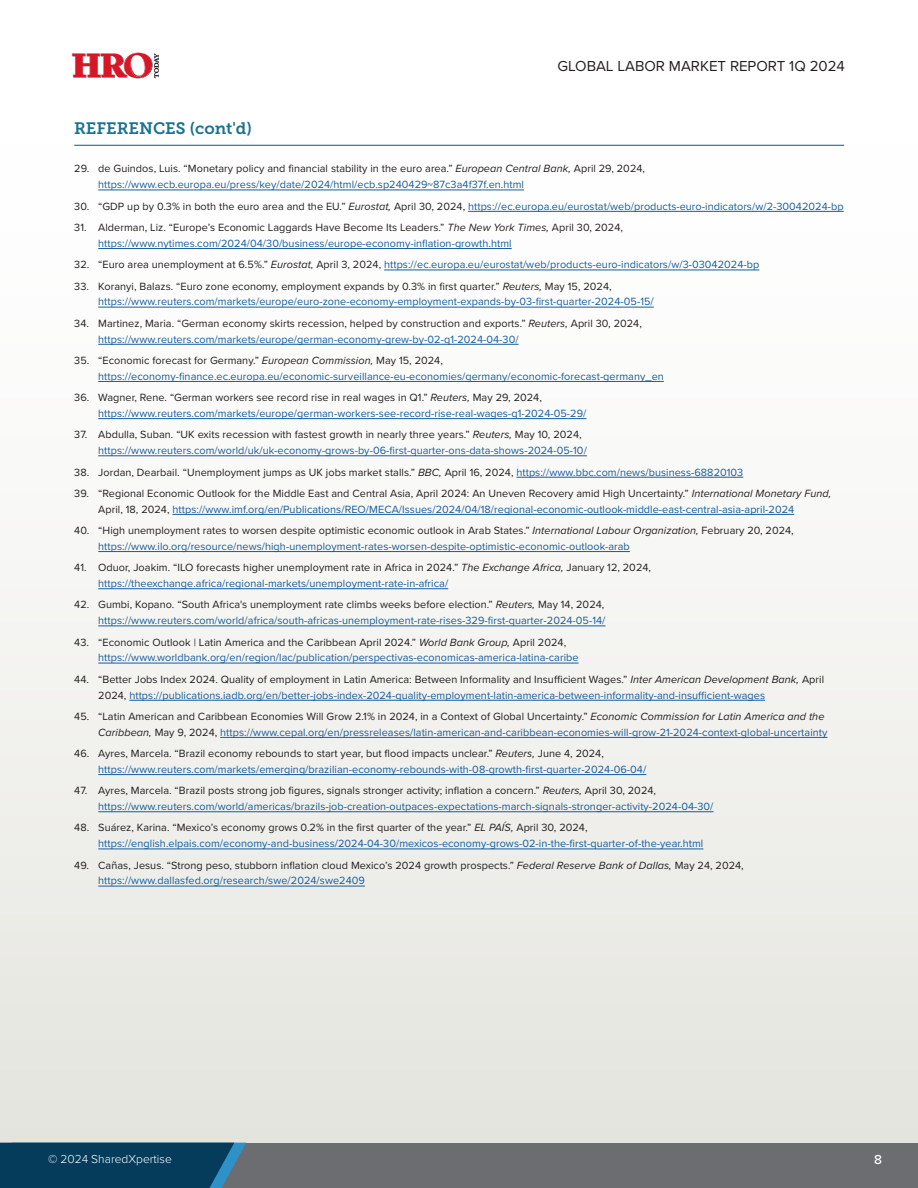
<style>
.page{position:relative;width:918px;height:1188px;background:#fff}
.page>*{position:absolute;margin:0;border:0;box-sizing:border-box;transform-origin:0 0}
.SUBHEADS{font:16.5px "Museo Slab 700";color:#1c7290}
.t1{font:15px "Proxima Nova";color:#231f20}
.t2{font:500 13.5px "Proxima Nova";color:#fff}
.t3{font:300 12px "Proxima Nova";color:#fff}
.FOOT_NOTES{font:10.8px/15.8px "Proxima Nova";letter-spacing:.005em;color:#175d9e}
.FOOT_NOTES-2{font:10.8px/15.8px "Proxima Nova";letter-spacing:.005em;color:#231f20}
.s1{font-style:italic}
.s2{color:#175d9e}
.s3{color:#231f20}
.s4{font-style:italic;color:#231f20}
</style>
<div class="page">
<div style="left:0;top:110px;width:918px;height:1078px;background:linear-gradient(to bottom,#fff,#e4e4de)"></div>
<div style="left:0;top:1143px;width:918px;height:45px;background:#6c6d70"></div>
<svg style="left:0;top:1143px;width:246px;height:45px;background:#0b4262"></svg>
<svg style="left:72px;top:53px;width:87px;height:25px"></svg>
<hr style="left:74px;top:145px;width:770px;height:1px;background:#01598f">
<hr style="left:98px;top:190px;width:426px;height:1px;background:#175d9e">
<hr style="left:468px;top:211px;width:376px;height:1px;background:#175d9e">
<hr style="left:98px;top:248px;width:414px;height:1px;background:#175d9e">
<hr style="left:384px;top:270px;width:375px;height:1px;background:#175d9e">
<hr style="left:98px;top:307px;width:556px;height:1px;background:#175d9e">
<hr style="left:98px;top:344px;width:421px;height:1px;background:#175d9e">
<hr style="left:98px;top:381px;width:566px;height:1px;background:#175d9e">
<hr style="left:98px;top:418px;width:488px;height:1px;background:#175d9e">
<hr style="left:98px;top:456px;width:489px;height:1px;background:#175d9e">
<hr style="left:516px;top:477px;width:227px;height:1px;background:#175d9e">
<hr style="left:172px;top:514px;width:622px;height:1px;background:#175d9e">
<hr style="left:98px;top:551px;width:532px;height:1px;background:#175d9e">
<hr style="left:98px;top:588px;width:350px;height:1px;background:#175d9e">
<hr style="left:98px;top:626px;width:508px;height:1px;background:#175d9e">
<hr style="left:98px;top:663px;width:481px;height:1px;background:#175d9e">
<hr style="left:129px;top:700px;width:636px;height:1px;background:#175d9e">
<hr style="left:220px;top:737px;width:607px;height:1px;background:#175d9e">
<hr style="left:98px;top:774px;width:548px;height:1px;background:#175d9e">
<hr style="left:98px;top:811px;width:616px;height:1px;background:#175d9e">
<hr style="left:98px;top:849px;width:605px;height:1px;background:#175d9e">
<hr style="left:98px;top:886px;width:267px;height:1px;background:#175d9e">
<h2 class="t1" style="left:557px;top:55px;width:289px">GLOBAL LABOR MARKET REPORT 1Q 2024</h2>
<p class="SUBHEADS" style="left:74px;top:119px;width:179px">REFERENCES (cont'd)</p>
<p class="FOOT_NOTES-2" style="left:98px;top:161px;width:548px;text-indent:-24px">29. de Guindos, Luis. “Monetary policy and financial stability in the euro area.” <span class="s1">European Central Bank,</span> April 29, 2024, <span class="s2">https://www.ecb.europa.eu/press/key/date/2024/html/ecb.sp240429~87c3a4f37f.en.html</span></p>
<p class="FOOT_NOTES" style="left:74px;top:198px;width:771px"><span class="s3">30. “GDP up by 0.3% in both the euro area and the EU.”</span> <span class="s4">Eurostat,</span> <span class="s3">April 30, 2024,</span> https://ec.europa.eu/eurostat/web/products-euro-indicators/w/2-30042024-bp</p>
<p class="FOOT_NOTES" style="left:98px;top:219px;width:526px;text-indent:-24px"><span class="s3">31. Alderman, Liz. “Europe’s Economic Laggards Have Become Its Leaders.”</span> <span class="s4">The New York Times,</span> <span class="s3">April 30, 2024, </span>https://www.nytimes.com/2024/04/30/business/europe-economy-inflation-growth.html</p>
<p class="FOOT_NOTES" style="left:74px;top:256px;width:687px"><span class="s3">32. “Euro area unemployment at 6.5%.”</span> <span class="s4">Eurostat,</span> <span class="s3">April 3, 2024,</span> https://ec.europa.eu/eurostat/web/products-euro-indicators/w/3-03042024-bp</p>
<p class="FOOT_NOTES" style="left:98px;top:278px;width:557px;text-indent:-24px"><span class="s3">33. Koranyi, Balazs. “Euro zone economy, employment expands by 0.3% in first quarter.”</span> <span class="s4">Reuters,</span> <span class="s3">May 15, 2024, </span>https://www.reuters.com/markets/europe/euro-zone-economy-employment-expands-by-03-first-quarter-2024-05-15/</p>
<p class="FOOT_NOTES-2" style="left:98px;top:315px;width:545px;text-indent:-24px">34. Martinez, Maria. “German economy skirts recession, helped by construction and exports.” <span class="s1">Reuters,</span> April 30, 2024, <span class="s2">https://www.reuters.com/markets/europe/german-economy-grew-by-02-q1-2024-04-30/</span></p>
<p class="FOOT_NOTES" style="left:98px;top:352px;width:567px;text-indent:-24px"><span class="s3">35. “Economic forecast for Germany.”</span> <span class="s4">European Commission,</span> <span class="s3">May 15, 2024, </span>https://economy-finance.ec.europa.eu/economic-surveillance-eu-economies/germany/economic-forecast-germany_en</p>
<p class="FOOT_NOTES" style="left:98px;top:389px;width:490px;text-indent:-24px"><span class="s3">36. Wagner, Rene. “German workers see record rise in real wages in Q1.”</span> <span class="s4">Reuters,</span> <span class="s3">May 29, 2024, </span>https://www.reuters.com/markets/europe/german-workers-see-record-rise-real-wages-q1-2024-05-29/</p>
<p class="FOOT_NOTES" style="left:98px;top:426px;width:490px;text-indent:-24px"><span class="s3">37. Abdulla, Suban. “UK exits recession with fastest growth in nearly three years.”</span> <span class="s4">Reuters,</span> <span class="s3">May 10, 2024, </span>https://www.reuters.com/world/uk/uk-economy-grows-by-06-first-quarter-ons-data-shows-2024-05-10/</p>
<p class="FOOT_NOTES-2" style="left:74px;top:464px;width:671px">38. Jordan, Dearbail. “Unemployment jumps as UK jobs market stalls.” <span class="s1">BBC,</span> April 16, 2024, <span class="s2">https://www.bbc.com/news/business-68820103</span></p>
<p class="FOOT_NOTES" style="left:98px;top:485px;width:735px;text-indent:-24px"><span class="s3">39. “Regional Economic Outlook for the Middle East and Central Asia, April 2024: An Uneven Recovery amid High Uncertainty.”</span> <span class="s4">International Monetary Fund,<br></span><span class="s3">April, 18, 2024,</span> https://www.imf.org/en/Publications/REO/MECA/Issues/2024/04/18/regional-economic-outlook-middle-east-central-asia-april-2024</p>
<p class="FOOT_NOTES" style="left:98px;top:522px;width:697px;text-indent:-24px"><span class="s3">40. “High unemployment rates to worsen despite optimistic economic outlook in Arab States.”</span> <span class="s4">International Labour Organization,</span> <span class="s3">February 20, 2024, </span>https://www.ilo.org/resource/news/high-unemployment-rates-worsen-despite-optimistic-economic-outlook-arab</p>
<p class="FOOT_NOTES-2" style="left:98px;top:559px;width:554px;text-indent:-24px">41. Oduor, Joakim. “ILO forecasts higher unemployment rate in Africa in 2024.” <span class="s1">The Exchange Africa,</span> January 12, 2024, <span class="s2">https://theexchange.africa/regional-markets/unemployment-rate-in-africa/</span></p>
<p class="FOOT_NOTES" style="left:74px;top:596px;width:533px;text-align:right"><span class="s3">42. Gumbi, Kopano. “South Africa's unemployment rate climbs weeks before election.”</span> <span class="s4">Reuters,</span> <span class="s3">May 14, 2024, </span>https://www.reuters.com/world/africa/south-africas-unemployment-rate-rises-329-first-quarter-2024-05-14/</p>
<p class="FOOT_NOTES" style="left:98px;top:634px;width:482px;text-indent:-24px"><span class="s3">43. “Economic Outlook | Latin America and the Caribbean April 2024.”</span> <span class="s4">World Bank Group,</span> <span class="s3">April 2024, </span>https://www.worldbank.org/en/region/lac/publication/perspectivas-economicas-america-latina-caribe</p>
<p class="FOOT_NOTES" style="left:98px;top:671px;width:727px;text-indent:-24px"><span class="s3">44. “Better Jobs Index 2024. Quality of employment in Latin America: Between Informality and Insufficient Wages.”</span> <span class="s4">Inter American Development Bank,</span> <span class="s3">April<br>2024,</span> https://publications.iadb.org/en/better-jobs-index-2024-quality-employment-latin-america-between-informality-and-insufficient-wages</p>
<p class="FOOT_NOTES" style="left:74px;top:708px;width:755px;text-align:right"><span class="s3">45. “Latin American and Caribbean Economies Will Grow 2.1% in 2024, in a Context of Global Uncertainty.”</span> <span class="s4">Economic Commission for Latin America and the<br>Caribbean,</span> <span class="s3">May 9, 2024,</span> https://www.cepal.org/en/pressreleases/latin-american-and-caribbean-economies-will-grow-21-2024-context-global-uncertainty</p>
<p class="FOOT_NOTES" style="left:98px;top:745px;width:550px;text-indent:-24px"><span class="s3">46. Ayres, Marcela. “Brazil economy rebounds to start year, but flood impacts unclear.”</span> <span class="s4">Reuters,</span> <span class="s3">June 4, 2024, </span>https://www.reuters.com/markets/emerging/brazilian-economy-rebounds-with-08-growth-first-quarter-2024-06-04/</p>
<p class="FOOT_NOTES" style="left:98px;top:782px;width:617px;text-indent:-24px"><span class="s3">47. Ayres, Marcela. “Brazil posts strong job figures, signals stronger activity; inflation a concern.”</span> <span class="s4">Reuters,</span> <span class="s3">April 30, 2024, </span>https://www.reuters.com/world/americas/brazils-job-creation-outpaces-expectations-march-signals-stronger-activity-2024-04-30/</p>
<p class="FOOT_NOTES" style="left:98px;top:820px;width:607px;text-indent:-24px"><span class="s3">48. Suárez, Karina. “Mexico’s economy grows 0.2% in the first quarter of the year.”</span> <span class="s4">EL PAÍS,</span> <span class="s3">April 30, 2024, </span>https://english.elpais.com/economy-and-business/2024-04-30/mexicos-economy-grows-02-in-the-first-quarter-of-the-year.html</p>
<p class="FOOT_NOTES-2" style="left:98px;top:857px;width:647px;text-indent:-24px">49. Cañas, Jesus. “Strong peso, stubborn inflation cloud Mexico’s 2024 growth prospects.” <span class="s1">Federal Reserve Bank of Dallas,</span> May 24, 2024, <span class="s2">https://www.dallasfed.org/research/swe/2024/swe2409</span></p>
<p class="t3" style="left:48px;top:1150px;width:125px">© 2024 SharedXpertise</p>
<p class="t2" style="left:874px;top:1149px;width:9px">8</p>
</div>
